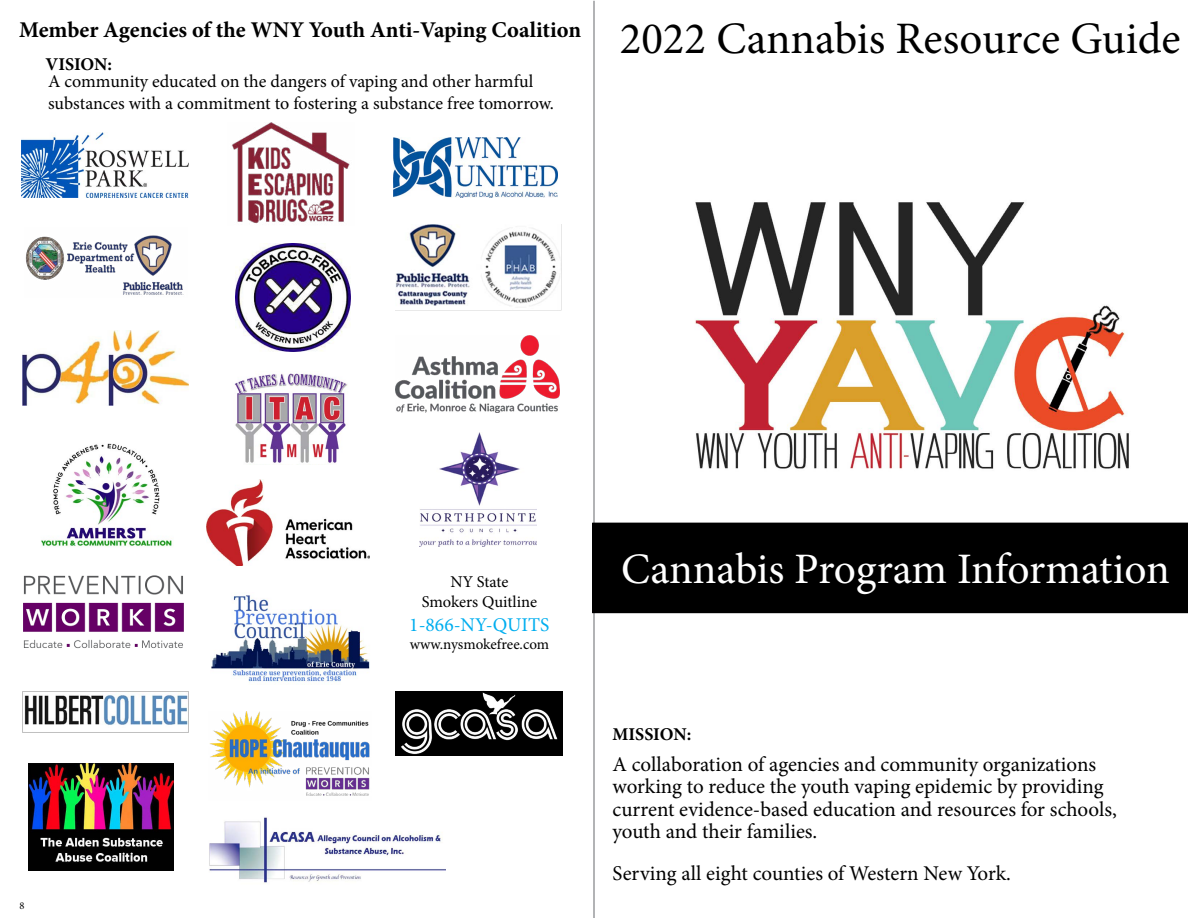
<style>
.page{position:relative;width:1188px;height:918px;background:#fff}
.page>*{position:absolute;margin:0;border:0;box-sizing:border-box;transform-origin:0 0}
.t1{font:45px "Minion Pro";color:#000}
.t2{font:43.5px "Minion Pro";letter-spacing:-.005em;color:#fff}
.t3{font:700 22.5px "Minion Pro";letter-spacing:-.005em;color:#000}
.t4{font:21px/22.5px "Minion Pro";color:#000}
.t5{font:19.5px "Minion Pro";color:#00aeef}
.t6{font:18px/21.6px "Minion Pro";letter-spacing:-.005em;color:#000}
.t7{font:700 18px "Minion Pro";letter-spacing:-.01em;color:#000}
.t8{font:16.5px/19.8px "Minion Pro";letter-spacing:-.005em;color:#000;text-align:center}
.t9{font:15px "Minion Pro";color:#000}
.t10{font:10.5px "Minion Pro";color:#000}
</style>
<div class="page">
<hr style="left:593px;top:1px;width:2px;height:917px;background:#999b9e">
<img style="left:695px;top:202px;width:434px;height:267px">
<div style="left:592px;top:523px;width:596px;height:90px;background:#000"></div>
<img style="left:231px;top:122px;width:119px;height:102px">
<img style="left:25px;top:235px;width:159px;height:60px">
<img style="left:23px;top:691px;width:165px;height:42px">
<img style="left:393px;top:138px;width:165px;height:59px">
<img style="left:395px;top:225px;width:166px;height:86px">
<img style="left:234px;top:372px;width:114px;height:93px">
<img style="left:23px;top:330px;width:165px;height:75px">
<img style="left:209px;top:711px;width:161px;height:85px">
<img style="left:395px;top:335px;width:165px;height:77px">
<img style="left:211px;top:595px;width:159px;height:89px">
<img style="left:209px;top:817px;width:236px;height:67px">
<img style="left:395px;top:691px;width:168px;height:65px">
<img style="left:28px;top:763px;width:145px;height:108px">
<img style="left:41px;top:443px;width:131px;height:104px">
<img style="left:207px;top:479px;width:162px;height:86px">
<img style="left:420px;top:433px;width:117px;height:113px">
<img style="left:23px;top:575px;width:161px;height:74px">
<img style="left:236px;top:243px;width:115px;height:108px">
<img style="left:22px;top:133px;width:166px;height:64px">
<p class="t3" style="left:19px;top:14px;width:563px">Member Agencies of the WNY Youth Anti-Vaping Coalition</p>
<p class="t6" style="left:48px;top:71px;width:507px">A community educated on the dangers of vaping and other harmful substances with a commitment to fostering a substance free tomorrow.</p>
<p class="t7" style="left:46px;top:51px;width:68px">VISION:</p>
<h1 class="t1" style="left:620px;top:8px;width:562px">2022 Cannabis Resource Guide</h1>
<p class="t10" style="left:20px;top:899px;width:7px">8</p>
<p class="t8" style="left:422px;top:572px;width:117px">NY State<br>Smokers Quitline</p>
<p class="t5" style="left:409px;top:611px;width:142px">1-866-NY-QUITS</p>
<p class="t9" style="left:410px;top:634px;width:141px">www.nysmokefree.com</p>
<h2 class="t2" style="left:621px;top:540px;width:550px">Cannabis Program Information</h2>
<p class="t7" style="left:612px;top:722px;width:80px">MISSION:</p>
<p class="t4" style="left:612px;top:753px;width:506px">A collaboration of agencies and community organizations working to reduce the youth vaping epidemic by providing current evidence-based education and resources for schools, youth and their families.</p>
<p class="t4" style="left:612px;top:862px;width:400px">Serving all eight counties of Western New York.</p>
</div>
